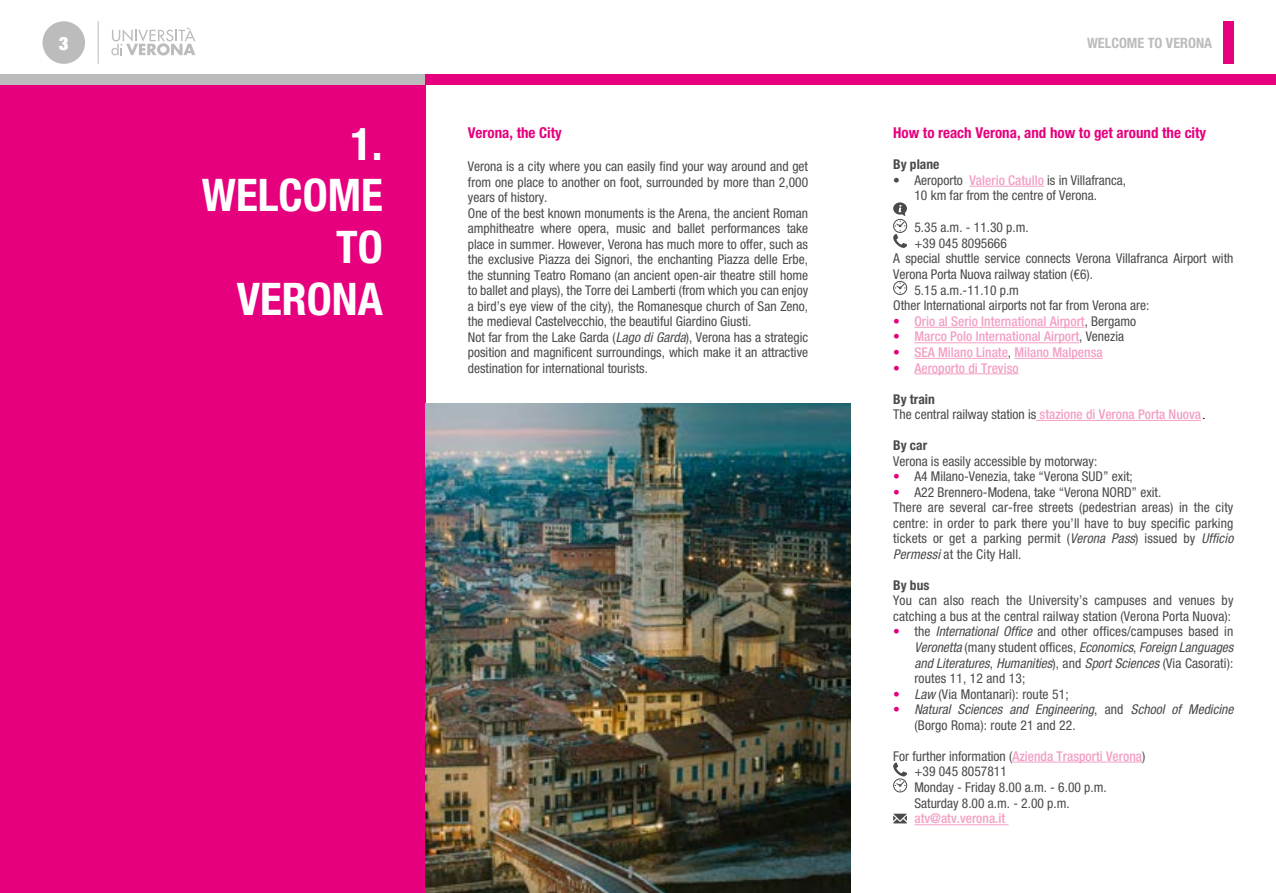
<style>
.page{position:relative;width:1276px;height:893px;background:#fff}
.page>*{position:absolute;margin:0;border:0;box-sizing:border-box;transform-origin:0 0}
.t1{font:700 condensed 45px/51.8px "Helvetica Neue LT Std";color:#fff;text-align:right}
.t2{font:900 condensed 18.45px "Helvetica Neue LT Std";color:#fff}
.t3{font:700 condensed 15px "Helvetica Neue LT Std";color:#e6007d}
.t4{font:700 condensed 14.25px "Helvetica Neue LT Std";color:#bcbcbc}
.t5{font:condensed 13.5px/15.5px "Helvetica Neue LT Std";color:#4a4a49}
.t6{font:500 condensed 13.5px "Helvetica Neue LT Std";color:#f39fc5}
.t7{font:italic condensed 13.5px/15.5px "Helvetica Neue LT Std";color:#4a4a49}
.t8{font:700 condensed 13.5px "Helvetica Neue LT Std";color:#4a4a49}
.s1{font-style:italic}
.s2{font-weight:500;color:#f39fc5}
.s3{font-weight:400;color:#e6007d}
.s4{font-weight:400;color:#4a4a49}
.s5{font-weight:700}
.s6{font-family:"Futura Std";font-weight:300;font-stretch:normal;font-size:18px;color:#000}
.s7{color:#e6007d}
.s8{font-style:normal;color:#e6007d}
.s9{font-style:normal}
</style>
<div class="page">
<div style="left:0;top:74px;width:425px;height:11px;background:#bcbcbc"></div>
<div style="left:850px;top:74px;width:426px;height:11px;background:#e6007d"></div>
<div style="left:1222px;top:21px;width:11px;height:43px;background:#e6007d"></div>
<div style="left:425px;top:74px;width:425px;height:11px;background:#e6007d"></div>
<div style="left:43px;top:21px;width:42px;height:43px;background:#bcbcbc;border-radius:50%"></div>
<hr style="left:98px;top:21px;width:1px;height:43px;background:#bcbcbc">
<svg style="left:111px;top:27px;width:84px;height:29px"></svg>
<div style="left:0;top:85px;width:425px;height:808px;background:#e6007d"></div>
<img style="left:425px;top:404px;width:425px;height:489px">
<hr style="left:969px;top:186px;width:75px;height:1px;background:#f39fc5">
<hr style="left:914px;top:327px;width:170px;height:1px;background:#f39fc5">
<hr style="left:914px;top:342px;width:165px;height:1px;background:#f39fc5">
<hr style="left:914px;top:358px;width:94px;height:1px;background:#f39fc5">
<hr style="left:1014px;top:358px;width:88px;height:1px;background:#f39fc5">
<hr style="left:914px;top:373px;width:104px;height:1px;background:#f39fc5">
<hr style="left:1036px;top:420px;width:165px;height:1px;background:#f39fc5">
<hr style="left:1012px;top:762px;width:130px;height:1px;background:#f39fc5">
<hr style="left:914px;top:824px;width:94px;height:1px;background:#f39fc5">
<svg style="left:893px;top:202px;width:14px;height:46px"></svg>
<div style="left:893px;top:281px;width:14px;height:14px;border:1px solid #4a4a49;border-radius:50%"></div>
<svg style="left:895px;top:283px;width:10px;height:10px"></svg>
<div style="left:893px;top:778px;width:14px;height:14px;border:1px solid #4a4a49;border-radius:50%"></div>
<svg style="left:893px;top:763px;width:14px;height:28px"></svg>
<svg style="left:893px;top:814px;width:14px;height:9px"></svg>
<h2 class="t2" style="left:59px;top:31px;width:11px">3</h2>
<h1 class="t1" style="left:202px;top:117px;width:182px">1.<br>WELCOME<br>TO<br>VERONA</h1>
<p class="t3" style="left:468px;top:124px;width:96px">Verona, the City</p>
<p class="t5" style="left:468px;top:158px;width:342px">Verona is a city where you can easily find your way around and get from one place to another on foot, surrounded by more than 2,000 years of history.<br>One of the best known monuments is the Arena, the ancient Roman amphitheatre where opera, music and ballet performances take place in summer. However, Verona has much more to offer, such as the exclusive Piazza dei Signori, the enchanting Piazza delle Erbe, the stunning Teatro Romano (an ancient open-air theatre still home to ballet and plays), the Torre dei Lamberti (from which you can enjoy a bird’s eye view of the city), the Romanesque church of San Zeno, the medieval Castelvecchio, the beautiful Giardino Giusti.<br>Not far from the Lake Garda (<span class="s1">Lago di Garda</span>), Verona has a strategic position and magnificent surroundings, which make it an attractive destination for international tourists.</p>
<p class="t4" style="left:1087px;top:34px;width:127px">WELCOME TO VERONA</p>
<p class="t3" style="left:893px;top:124px;width:315px">How to reach Verona, and how to get around the city</p>
<p class="t8" style="left:893px;top:156px;width:48px">By plane</p>
<p class="t5" style="left:893px;top:172px;width:234px;text-align:center">• Aeroporto <span class="s2">Valerio Catullo</span> is in Villafranca,<br>10 km far from the centre of Verona.</p>
<p class="t5" style="left:914px;top:220px;width:116px">5.35 a.m. - 11.30 p.m.</p>
<p class="t5" style="left:914px;top:235px;width:94px">+39 045 8095666</p>
<p class="t5" style="left:893px;top:251px;width:342px">A special shuttle service connects Verona Villafranca Airport with</p>
<p class="t5" style="left:893px;top:266px;width:201px">Verona Porta Nuova railway station (€6).</p>
<p class="t5" style="left:914px;top:282px;width:106px">5.15 a.m.-11.10 p.m</p>
<p class="t5" style="left:893px;top:298px;width:258px">Other International airports not far from Verona are:</p>
<p class="t6" style="left:893px;top:313px;width:244px"><span class="s3">•</span> Orio al Serio International Airport<span class="s4">, Bergamo</span></p>
<p class="t6" style="left:893px;top:329px;width:232px"><span class="s3">•</span> Marco Polo International Airport<span class="s4">, Venezia</span></p>
<p class="t6" style="left:893px;top:344px;width:211px"><span class="s3">•</span> SEA Milano Linate<span class="s4">,</span> Milano Malpensa</p>
<p class="t6" style="left:893px;top:360px;width:127px"><span class="s3">•</span> Aeroporto di Treviso</p>
<p class="t5" style="left:893px;top:391px;width:315px"><span class="s5">By train<br></span>The central railway station is <span class="s2">stazione di Verona Porta Nuova</span><span class="s6">.</span></p>
<p class="t8" style="left:893px;top:437px;width:35px">By car</p>
<p class="t5" style="left:893px;top:453px;width:206px">Verona is easily accessible by motorway:</p>
<p class="t5" style="left:893px;top:469px;width:241px"><span class="s7">•</span> A4 Milano-Venezia, take “Verona SUD” exit;</p>
<p class="t5" style="left:893px;top:484px;width:342px"><span class="s7">•</span> A22 Brennero-Modena, take “Verona NORD” exit.<br>There are several car-free streets (pedestrian areas) in the city centre: in order to park there you’ll have to buy specific parking tickets or get a parking permit (<span class="s1">Verona Pass</span>) issued by <span class="s1">Ufficio Permessi</span> at the City Hall.</p>
<p class="t8" style="left:893px;top:577px;width:38px">By bus</p>
<p class="t5" style="left:893px;top:593px;width:342px">You can also reach the University’s campuses and venues by catching a bus at the central railway station (Verona Porta Nuova):</p>
<p class="t5" style="left:914px;top:624px;width:320px;text-align:justify;text-indent:-21px"><span class="s7">•</span> the <span class="s1">International Office</span> and other offices/campuses based in <span class="s1">Veronetta</span> (many student offices, <span class="s1">Economics</span>, <span class="s1">Foreign Languages and Literatures</span>, <span class="s1">Humanities</span>), and <span class="s1">Sport Sciences</span> (Via Casorati): routes 11, 12 and 13;</p>
<p class="t5" style="left:893px;top:686px;width:177px"><span class="s7">•</span> <span class="s1">Law</span> (Via Montanari): route 51;</p>
<p class="t7" style="left:914px;top:702px;width:320px;text-indent:-21px"><span class="s8">•</span> Natural Sciences and Engineering<span class="s9">, and</span> School of Medicine <span class="s9">(Borgo Roma): route 21 and 22.</span></p>
<p class="t5" style="left:914px;top:748px;width:232px;text-indent:-21px">For further information (<span class="s2">Azienda Trasporti Verona</span>) +39 045 8057811<br>Monday - Friday 8.00 a.m. - 6.00 p.m.<br>Saturday 8.00 a.m. - 2.00 p.m.</p>
<p class="t6" style="left:914px;top:811px;width:92px">atv@atv.verona.it</p>
</div>
